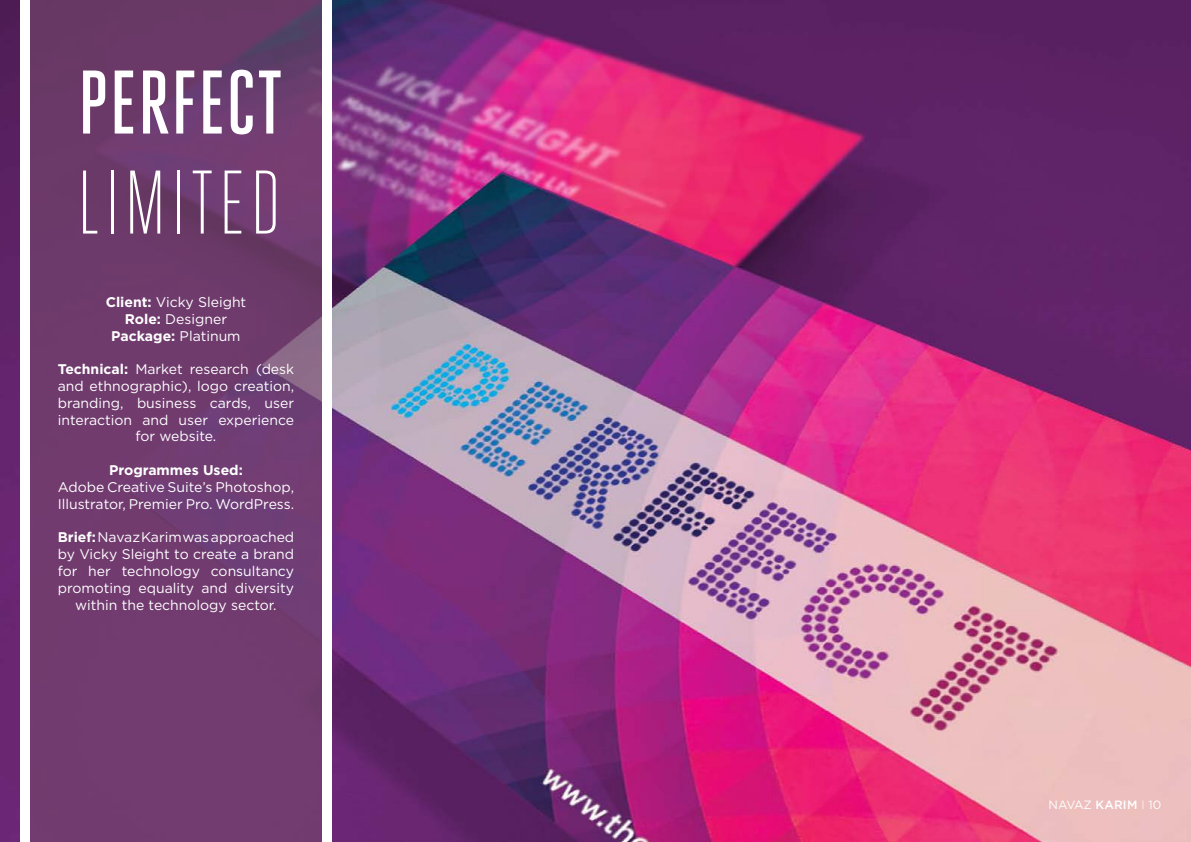
<style>
.page{position:relative;width:1191px;height:842px;background:#fff}
.page>*{position:absolute;margin:0;border:0;box-sizing:border-box;transform-origin:0 0}
.t1{font:500 90px "Heroic Condensed";letter-spacing:.01em;color:#fff}
.t2{font:300 90px "Heroic Condensed";letter-spacing:.05em;color:#fff}
.t3{font:14px/16.8px "Gotham";color:#fff;text-align:center}
.t4{font:700 14px "Gotham";color:#fff}
.t5{font:12px "Gotham";color:#fff}
.s1{font-weight:700}
.s2{font-weight:500}
.s3{font-weight:300}
</style>
<div class="page">
<img style="left:0;top:0;width:1191px;height:842px">
<div style="left:25px;top:0;width:299px;height:842px;background:#713b70"></div>
<div style="left:322px;top:0;width:10px;height:842px;background:#fff"></div>
<div style="left:20px;top:0;width:10px;height:842px;background:#fff"></div>
<h1 class="t1" style="left:78px;top:53px;width:206px">PERFECT</h1>
<h1 class="t2" style="left:77px;top:153px;width:206px">LIMITED</h1>
<p class="t3" style="left:106px;top:293px;width:142px"><span class="s1">Client:</span> Vicky Sleight<br><span class="s1">Role:</span> Designer<br><span class="s1">Package:</span> Platinum</p>
<p class="t3" style="left:58px;top:361px;width:238px"><span class="s1">Technical:</span> Market research (desk and ethnographic), logo creation, branding, business cards, user interaction and user experience for website.</p>
<p class="t4" style="left:109px;top:461px;width:135px">Programmes Used:</p>
<p class="t3" style="left:58px;top:478px;width:238px;text-align:left">Adobe Creative Suite’s Photoshop,<br>Illustrator, Premier Pro. WordPress.</p>
<p class="t3" style="left:58px;top:529px;width:238px"><span class="s1">Brief:</span> Navaz Karim was approached by Vicky Sleight to create a brand for her technology consultancy promoting equality and diversity within the technology sector.</p>
<p class="t5" style="left:1048px;top:797px;width:114px">NAVAZ <span class="s2">KARIM</span> <span class="s3">I</span> 10</p>
</div>
